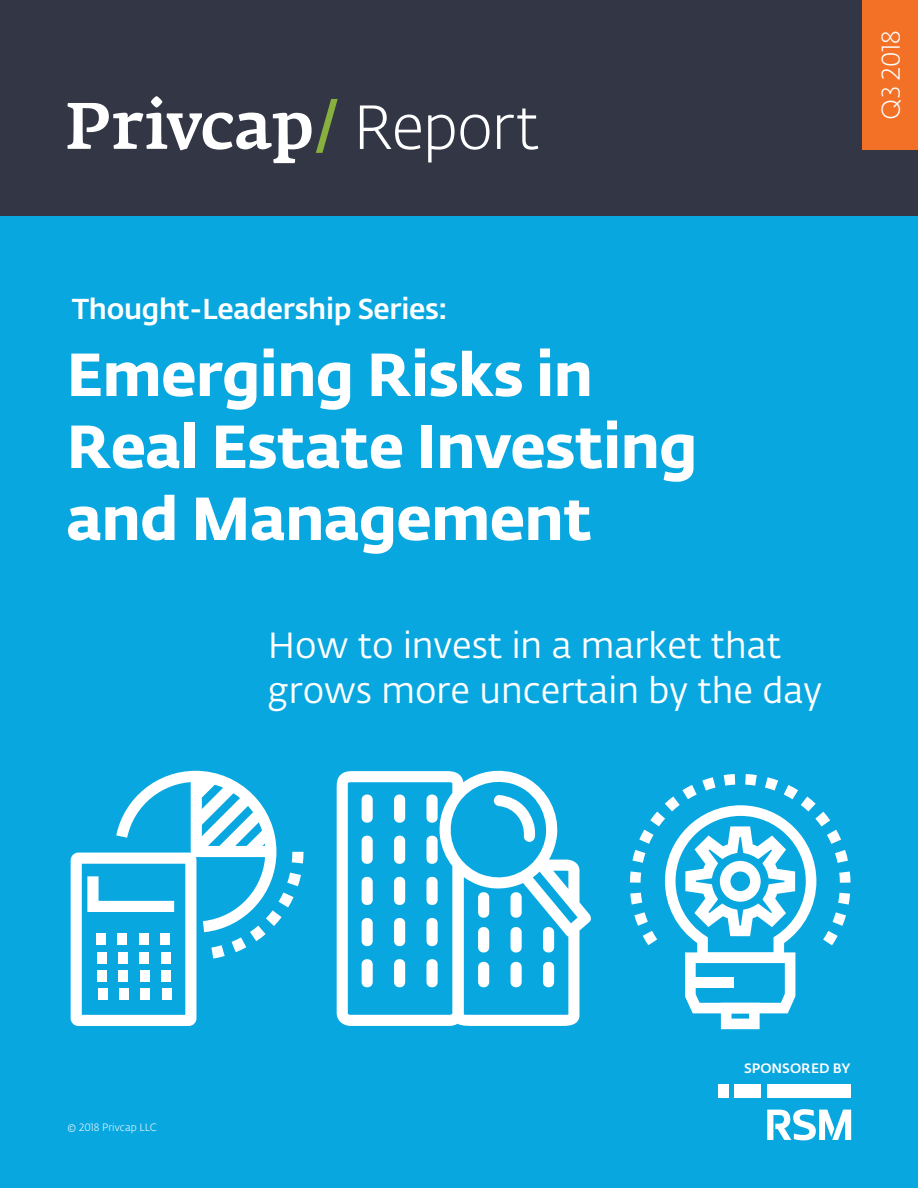
<style>
.page{position:relative;width:918px;height:1188px;background:#fff}
.page>*{position:absolute;margin:0;border:0;box-sizing:border-box;transform-origin:0 0}
.BodyCopy_ParaIndent{font:300 61.5px "Fedra Sans Alt Pro";letter-spacing:-.025em;color:#fff}
.MainHeadline{font:700 60px/72px "Fedra Sans Alt Pro";letter-spacing:-.01em;color:#fff}
.Deck_Cover{font:36px/45px "Fedra Sans Alt Pro";color:#fff}
.MainHeadline-2{font:500 28.5px "Fedra Sans Alt Pro";letter-spacing:-.01em;color:#fff}
.t1{font:300 25.5px "Fedra Sans Alt Pro";color:#fff}
.BodyCopy_Spotlight{font:500 13.5px "Fedra Sans Alt Pro";color:#fff}
.t2{font:300 10.5px "Fedra Sans Alt Pro";color:#fff}
</style>
<div class="page">
<div style="left:0;top:216px;width:918px;height:972px;background:#08a7e0"></div>
<svg style="left:336px;top:770px;width:255px;height:256px"></svg>
<svg style="left:71px;top:771px;width:232px;height:255px"></svg>
<svg style="left:630px;top:774px;width:221px;height:255px"></svg>
<div style="left:0;top:0;width:918px;height:216px;background:#323645"></div>
<svg style="left:67px;top:96px;width:271px;height:67px"></svg>
<div style="left:862px;top:1px;width:56px;height:149px;background:#f37127"></div>
<div style="left:767px;top:1084px;width:84px;height:14px;background:#fff"></div>
<div style="left:718px;top:1084px;width:11px;height:14px;background:#fff"></div>
<div style="left:735px;top:1084px;width:26px;height:14px;background:#fff"></div>
<svg style="left:767px;top:1109px;width:84px;height:31px"></svg>
<p class="BodyCopy_ParaIndent" style="left:353px;top:86px;width:187px">Report</p>
<p class="MainHeadline-2" style="left:72px;top:287px;width:377px">Thought-Leadership Series:</p>
<p class="MainHeadline" style="left:66px;top:334px;width:632px">Emerging Risks in<br>Real Estate Investing and Management</p>
<p class="Deck_Cover" style="left:268px;top:622px;width:556px">How to invest in a market that grows more uncertain by the day</p>
<p class="t1" style="left:874px;top:120px;width:91px;rotate:-90deg">Q3 2018</p>
<p class="t2" style="left:68px;top:1120px;width:91px">© 2018 Privcap LLC</p>
<p class="BodyCopy_Spotlight" style="left:744px;top:1058px;width:108px">SPONSORED BY</p>
</div>
